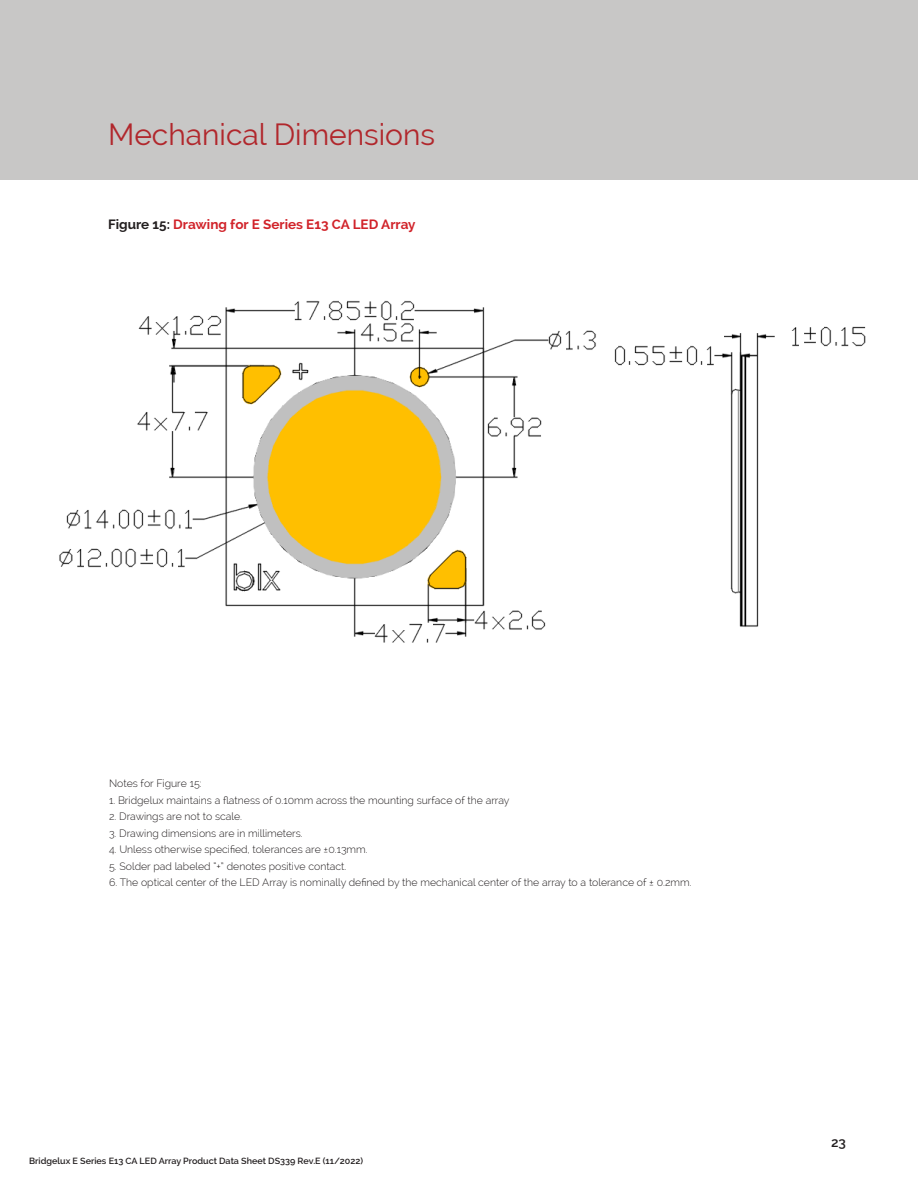
<style>
.page{position:relative;width:918px;height:1188px;background:#fff}
.page>*{position:absolute;margin:0;border:0;box-sizing:border-box;transform-origin:0 0}
.section_header{font:30px "Raleway";color:#b1272c}
.main_text_block{font:700 13.5px "Raleway";color:#d1232a}
.t1{font:600 13.5px "Raleway";color:#231f20}
.main_text_block-2{font:300 10.5px "Raleway";color:#231f20}
.t2{font:600 9px "Raleway";color:#231f20}
.s1{color:#231f20}
</style>
<div class="page">
<div style="left:0;top:0;width:918px;height:180px;background:#c8c7c6"></div>
<img style="left:59px;top:300px;width:807px;height:343px">
<p class="section_header" style="left:108px;top:117px;width:328px">Mechanical Dimensions</p>
<p class="main_text_block" style="left:108px;top:216px;width:309px"><span class="s1">Figure 15:</span> Drawing for E Series E13 CA LED Array</p>
<p class="main_text_block-2" style="left:109px;top:778px;width:94px">Notes for Figure 15:</p>
<p class="main_text_block-2" style="left:109px;top:794px;width:402px">1. Bridgelux maintains a flatness of 0.10mm across the mounting surface of the array</p>
<p class="main_text_block-2" style="left:109px;top:811px;width:135px">2. Drawings are not to scale.</p>
<p class="main_text_block-2" style="left:109px;top:827px;width:195px">3. Drawing dimensions are in millimeters.</p>
<p class="main_text_block-2" style="left:109px;top:844px;width:260px">4. Unless otherwise specified, tolerances are ±0.13mm.</p>
<p class="main_text_block-2" style="left:109px;top:860px;width:239px">5. Solder pad labeled “+” denotes positive contact.</p>
<p class="main_text_block-2" style="left:109px;top:877px;width:584px">6. The optical center of the LED Array is nominally defined by the mechanical center of the array to a tolerance of ± 0.2mm.</p>
<p class="t2" style="left:29px;top:1156px;width:335px">Bridgelux E Series E13 CA LED Array Product Data Sheet DS339 Rev.E (11/2022)</p>
<p class="t1" style="left:831px;top:1134px;width:16px">23</p>
</div>
